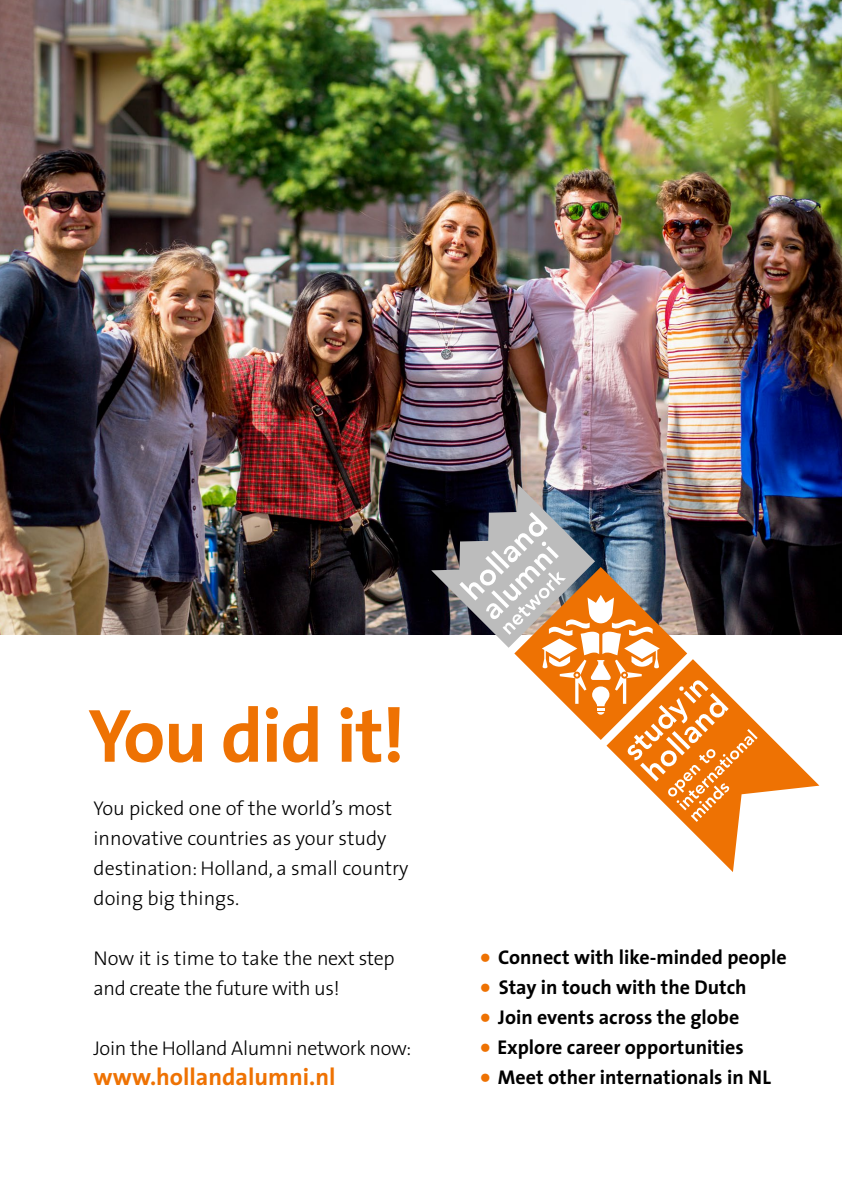
<style>
.page{position:relative;width:842px;height:1191px;background:#fff}
.page>*{position:absolute;margin:0;border:0;box-sizing:border-box;transform-origin:0 0}
.t1{font:700 76.2px "The Sans";letter-spacing:-.02em;color:#ee7203}
.t2{font:700 24px "The Sans";color:#ee7203}
.t3{font:700 20px "The Sans";color:#000}
.t4{font:300 20px/30px "The Sans";color:#000}
.t5{font:300 20px/30px "The Sans";letter-spacing:-.02em;color:#000}
.s1{font-family:"The Sans Bold Caps";font-weight:400;font-size:28px;color:#ee7203}
</style>
<div class="page">
<img style="left:0;top:0;width:842px;height:634px">
<svg style="left:683px;top:724px;width:136px;height:148px"></svg>
<img style="left:431px;top:484px;width:327px;height:338px">
<h1 class="t1" style="left:88px;top:672px;width:318px">You did it!</h1>
<p class="t4" style="left:94px;top:793px;width:316px">You picked one of the world’s most innovative countries as your study destination: Holland, a small country doing big things.</p>
<p class="t5" style="left:94px;top:943px;width:303px">Now it is time to take the next step and create the future with us!</p>
<p class="t5" style="left:94px;top:1033px;width:319px">Join the Holland Alumni network now:</p>
<p class="t2" style="left:94px;top:1057px;width:243px">www.hollandalumni.nl</p>
<p class="t3" style="left:479px;top:940px;width:309px"><span class="s1">•</span> Connect with like-minded people</p>
<p class="t3" style="left:479px;top:970px;width:269px"><span class="s1">•</span> Stay in touch with the Dutch</p>
<p class="t3" style="left:479px;top:1000px;width:261px"><span class="s1">•</span> Join events across the globe</p>
<p class="t3" style="left:479px;top:1030px;width:266px"><span class="s1">•</span> Explore career opportunities</p>
<p class="t3" style="left:479px;top:1060px;width:293px"><span class="s1">•</span> Meet other internationals in NL</p>
</div>
